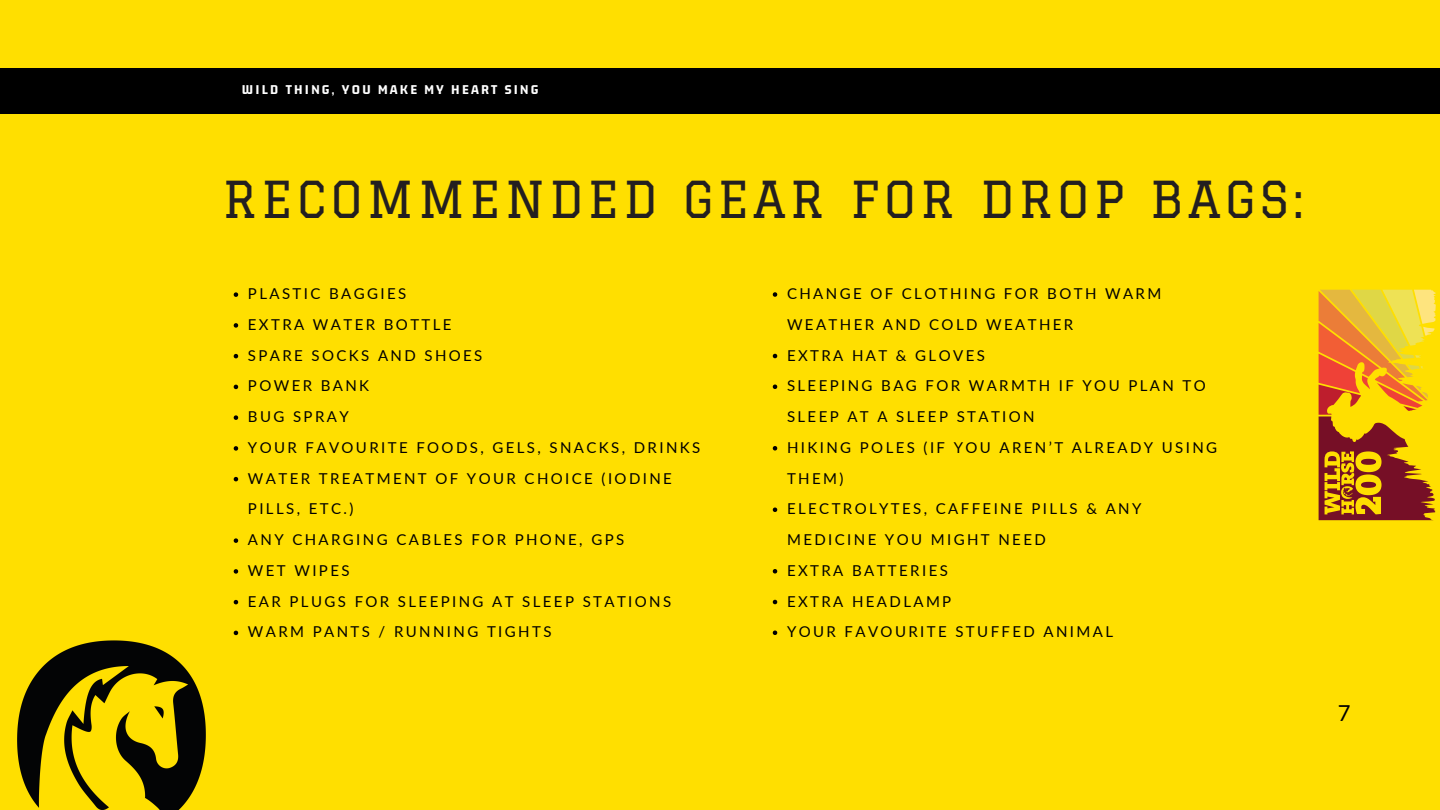
<style>
.page{position:relative;width:1440px;height:810px;background:#ffdf00}
.page>*{position:absolute;margin:0;border:0;box-sizing:border-box;transform-origin:0 0}
.t1{font:49.8px "Graduate";letter-spacing:.08em;color:#231f20}
.t2{font:22px "Lato";color:#000}
.t3{font:15px/30.8px "Lato";letter-spacing:.16em;color:#000}
.t4{font:800 14.2px "Gemunu Libre";letter-spacing:.16em;color:#fff}
</style>
<div class="page">
<svg style="left:234px;top:292px;width:4px;height:5px"></svg>
<svg style="left:234px;top:323px;width:4px;height:5px"></svg>
<svg style="left:234px;top:354px;width:4px;height:4px"></svg>
<svg style="left:234px;top:385px;width:4px;height:4px"></svg>
<svg style="left:234px;top:415px;width:4px;height:5px"></svg>
<svg style="left:234px;top:446px;width:4px;height:5px"></svg>
<svg style="left:234px;top:477px;width:4px;height:4px"></svg>
<svg style="left:234px;top:538px;width:4px;height:5px"></svg>
<svg style="left:234px;top:569px;width:4px;height:5px"></svg>
<svg style="left:234px;top:600px;width:4px;height:4px"></svg>
<svg style="left:234px;top:631px;width:4px;height:4px"></svg>
<div style="left:0;top:68px;width:1440px;height:46px;background:#000"></div>
<svg style="left:1319px;top:290px;width:117px;height:230px"></svg>
<svg style="left:773px;top:292px;width:4px;height:5px"></svg>
<svg style="left:773px;top:354px;width:4px;height:4px"></svg>
<svg style="left:773px;top:385px;width:4px;height:4px"></svg>
<svg style="left:773px;top:446px;width:4px;height:5px"></svg>
<svg style="left:773px;top:508px;width:4px;height:4px"></svg>
<svg style="left:773px;top:569px;width:4px;height:5px"></svg>
<svg style="left:773px;top:600px;width:4px;height:4px"></svg>
<svg style="left:773px;top:631px;width:4px;height:4px"></svg>
<img style="left:17px;top:640px;width:189px;height:170px">
<p class="t4" style="left:242px;top:82px;width:298px">WILD THING, YOU MAKE MY HEART SING</p>
<h1 class="t1" style="left:222px;top:170px;width:1082px">RECOMMENDED GEAR FOR DROP BAGS:</h1>
<p class="t3" style="left:248px;top:278px;width:454px">PLASTIC BAGGIES<br>EXTRA WATER BOTTLE<br>SPARE SOCKS AND SHOES<br>POWER BANK<br>BUG SPRAY<br>YOUR FAVOURITE FOODS, GELS, SNACKS, DRINKS<br>WATER TREATMENT OF YOUR CHOICE (IODINE<br>PILLS, ETC.)<br>ANY CHARGING CABLES FOR PHONE, GPS<br>WET WIPES<br>EAR PLUGS FOR SLEEPING AT SLEEP STATIONS<br>WARM PANTS / RUNNING TIGHTS</p>
<p class="t3" style="left:787px;top:278px;width:432px">CHANGE OF CLOTHING FOR BOTH WARM<br>WEATHER AND COLD WEATHER<br>EXTRA HAT &amp; GLOVES<br>SLEEPING BAG FOR WARMTH IF YOU PLAN TO<br>SLEEP AT A SLEEP STATION<br>HIKING POLES (IF YOU AREN’T ALREADY USING<br>THEM)<br>ELECTROLYTES, CAFFEINE PILLS &amp; ANY<br>MEDICINE YOU MIGHT NEED<br>EXTRA BATTERIES<br>EXTRA HEADLAMP<br>YOUR FAVOURITE STUFFED ANIMAL</p>
<h2 class="t2" style="left:1338px;top:699px;width:14px">7</h2>
</div>
